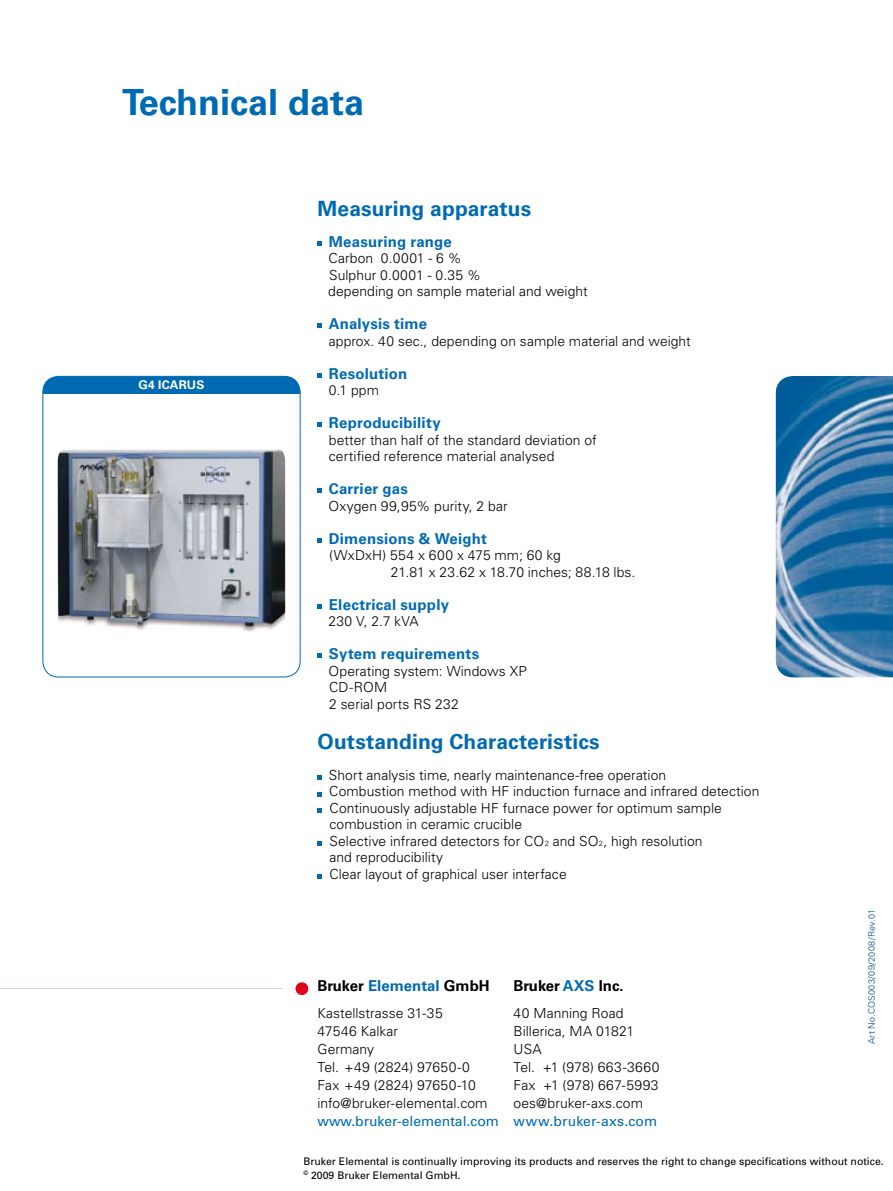
<style>
.page{position:relative;width:893px;height:1191px;background:#fff}
.page>*{position:absolute;margin:0;border:0;box-sizing:border-box;transform-origin:0 0}
.t1{font:700 36px "Univers LT Std";color:#006ab2}
.t2{font:700 21px "Univers LT Std";letter-spacing:.005em;color:#006ab2}
.t3{font:700 15px "Univers LT Std";letter-spacing:.015em;color:#006ab2}
.t4{font:700 15px "Univers LT Std";color:#000}
.t5{font:300 13.8px/16.5px "Univers LT Std";letter-spacing:.005em;color:#000}
.t6{font:13.8px "Univers";color:#006ab2}
.t7{font:700 12px "Univers LT Std";letter-spacing:.015em;color:#fff}
.t8{font:10.5px/13.5px "Univers";color:#000}
.t9{font:300 9px "Univers LT Std";letter-spacing:.04em;color:#004a7f}
.s1{font-size:12.75px}
.s2{font-size:7.5px}
.s3{color:#006ab2}
</style>
<div class="page">
<div style="left:43px;top:376px;width:257px;height:17px;background:#006ab2"></div>
<div style="left:43px;top:376px;width:257px;height:301px;border:1px solid #006ab2;border-radius:16px"></div>
<div style="left:296px;top:982px;width:12px;height:13px;background:#e2001a;border-radius:50%"></div>
<hr style="left:0;top:988px;width:282px;height:1px;background:#c8d3d9">
<img style="left:776px;top:376px;width:117px;height:301px">
<img style="left:58px;top:449px;width:227px;height:183px">
<svg style="left:318px;top:241px;width:4px;height:4px"></svg>
<svg style="left:318px;top:323px;width:4px;height:5px"></svg>
<svg style="left:318px;top:373px;width:4px;height:4px"></svg>
<svg style="left:318px;top:422px;width:4px;height:5px"></svg>
<svg style="left:318px;top:488px;width:4px;height:5px"></svg>
<svg style="left:318px;top:538px;width:4px;height:4px"></svg>
<svg style="left:318px;top:604px;width:4px;height:4px"></svg>
<svg style="left:318px;top:653px;width:4px;height:5px"></svg>
<svg style="left:318px;top:775px;width:4px;height:4px"></svg>
<svg style="left:318px;top:792px;width:4px;height:4px"></svg>
<svg style="left:318px;top:808px;width:4px;height:4px"></svg>
<svg style="left:318px;top:841px;width:4px;height:4px"></svg>
<svg style="left:318px;top:874px;width:4px;height:4px"></svg>
<h1 class="t1" style="left:122px;top:82px;width:243px">Technical data</h1>
<p class="t7" style="left:139px;top:378px;width:67px">G4 ICARUS</p>
<h2 class="t2" style="left:318px;top:196px;width:215px">Measuring apparatus</h2>
<p class="t3" style="left:329px;top:232px;width:124px">Measuring range</p>
<p class="t5" style="left:328px;top:250px;width:261px">Carbon 0.0001 - 6 %<br>Sulphur 0.0001 - 0.35 %<br>depending on sample material and weight</p>
<p class="t3" style="left:329px;top:315px;width:100px">Analysis time</p>
<p class="t5" style="left:329px;top:332px;width:364px">approx. 40 sec., depending on sample material and weight</p>
<p class="t3" style="left:329px;top:364px;width:80px">Resolution</p>
<p class="t5" style="left:329px;top:382px;width:52px">0.1 ppm</p>
<p class="t3" style="left:329px;top:414px;width:113px">Reproducibility</p>
<p class="t5" style="left:329px;top:431px;width:269px">better than half of the standard deviation of certified reference material analysed</p>
<p class="t3" style="left:329px;top:480px;width:81px">Carrier gas</p>
<p class="t5" style="left:328px;top:497px;width:181px">Oxygen 99,95% purity, 2 bar</p>
<p class="t3" style="left:329px;top:529px;width:160px">Dimensions &amp; Weight</p>
<p class="t5" style="left:391px;top:547px;width:246px;text-indent:-62px">(WxDxH) 554 x 600 x 475 mm; 60 kg<br>21.81 x 23.62 x 18.70 inches; 88.18 lbs.</p>
<p class="t3" style="left:329px;top:595px;width:122px">Electrical supply</p>
<p class="t5" style="left:328px;top:613px;width:92px">230 V, 2.7 kVA</p>
<p class="t3" style="left:329px;top:645px;width:152px">Sytem requirements</p>
<p class="t5" style="left:328px;top:662px;width:200px">Operating system: Windows XP<br>CD-ROM<br>2 serial ports RS 232</p>
<h2 class="t2" style="left:318px;top:729px;width:284px">Outstanding Characteristics</h2>
<p class="t5" style="left:329px;top:766px;width:432px">Short analysis time<span class="s1">,</span> nearly maintenance-free operation<br>Combustion method with HF induction furnace and infrared detection Continuously adjustable HF furnace power for optimum sample combustion in ceramic crucible<br>Selective infrared detectors for CO<span class="s2">2</span> and SO<span class="s2">2</span>, high resolution<br>and reproducibility<br>Clear layout of graphical user interface</p>
<p class="t9" style="left:866px;top:1044px;width:137px;rotate:-90deg">Art No.COS003/09/2008/Rev.01</p>
<p class="t4" style="left:317px;top:976px;width:174px">Bruker <span class="s3">Elemental</span> GmbH</p>
<p class="t5" style="left:317px;top:1003px;width:172px;line-height:18px">Kastellstrasse 31-35<br>47546 Kalkar<br>Germany<br>Tel. +49 (2824) 97650-0<br>Fax +49 (2824) 97650-10 info@bruker-elemental.com</p>
<p class="t6" style="left:317px;top:1112px;width:183px">www.bruker-elemental.com</p>
<p class="t8" style="left:303px;top:1154px;width:582px">Bruker Elemental is continually improving its products and reserves the right to change specifications without notice. <sup>©</sup> 2009 Bruker Elemental GmbH.</p>
<p class="t4" style="left:514px;top:976px;width:112px">Bruker <span class="s3">AXS</span> Inc.</p>
<p class="t5" style="left:514px;top:1003px;width:147px;line-height:18px">40 Manning Road<br>Billerica, MA 01821<br>USA<br>Tel. +1 (978) 663-3660<br>Fax +1 (978) 667-5993 oes@bruker-axs.com</p>
<p class="t6" style="left:514px;top:1112px;width:145px">www.bruker-axs.com</p>
</div>
